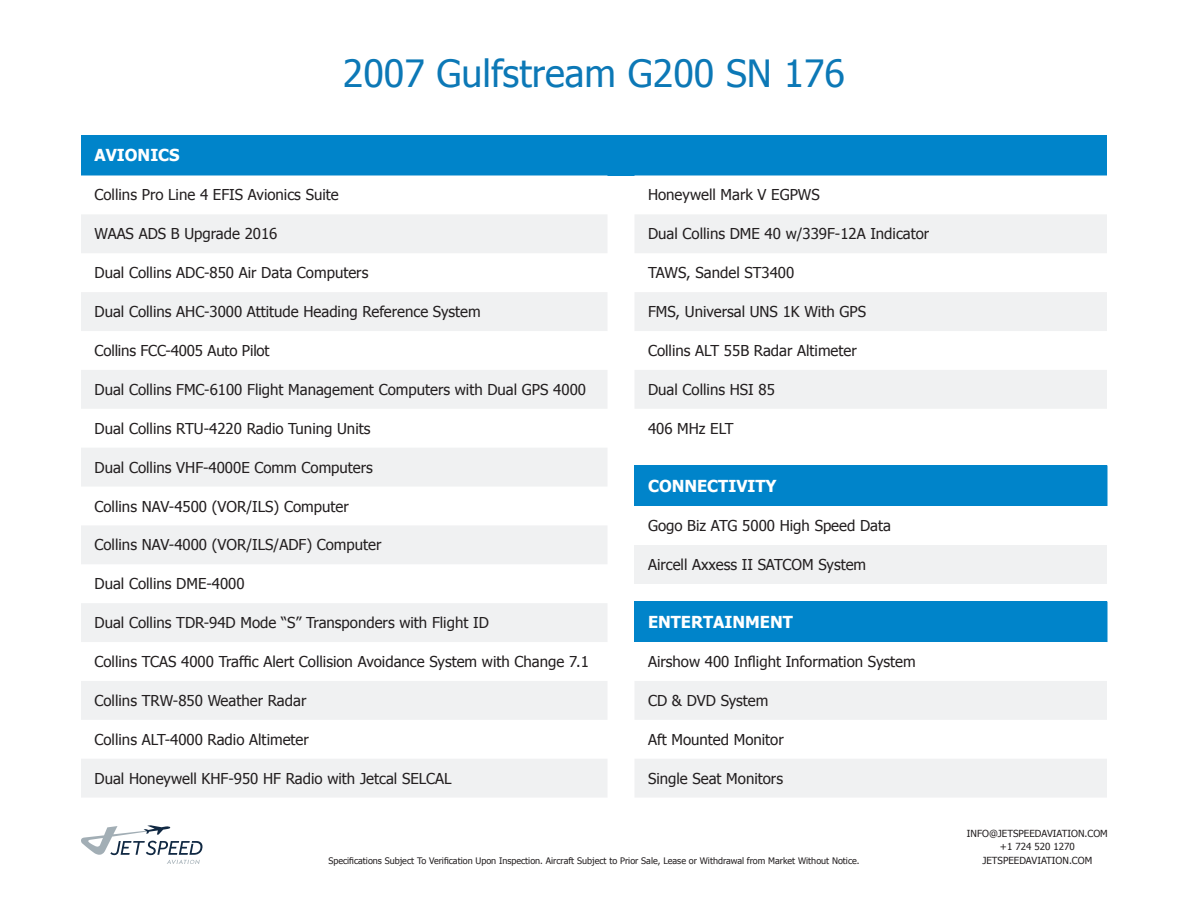
<style>
.page{position:relative;width:1188px;height:918px;background:#fff}
.page>*{position:absolute;margin:0;border:0;box-sizing:border-box;transform-origin:0 0}
.t1{font:37.5px "Tahoma";color:#0c78b6}
.t2{font:700 16.5px "Tahoma";color:#fff}
.t3{font:15px "Tahoma";color:#231f20}
.t4{font:9.75px/13.5px "Tahoma";color:#231f20;text-align:center}
.t5{font:9px "Tahoma";color:#231f20}
</style>
<div class="page">
<svg style="left:81px;top:825px;width:121px;height:39px"></svg>
<div style="left:81px;top:135px;width:1026px;height:41px;background:#0084ca"></div>
<svg style="left:81px;top:215px;width:526px;height:582px;fill:#f0f1f2"></svg>
<div style="left:634px;top:465px;width:473px;height:41px;background:#0084ca"></div>
<div style="left:634px;top:545px;width:473px;height:39px;background:#f0f1f2"></div>
<hr style="left:1107px;top:465px;width:1px;height:41px;background:#0084ca">
<div style="left:634px;top:602px;width:473px;height:40px;background:#0084ca"></div>
<svg style="left:635px;top:681px;width:472px;height:116px;fill:#f0f1f2"></svg>
<hr style="left:1107px;top:602px;width:1px;height:40px;background:#0084ca">
<svg style="left:635px;top:215px;width:472px;height:194px;fill:#f0f1f2"></svg>
<p class="t1" style="left:343px;top:48px;width:504px">2007 Gulfstream G200 SN 176</p>
<p class="t2" style="left:94px;top:144px;width:87px">AVIONICS</p>
<p class="t3" style="left:94px;top:185px;width:246px">Collins Pro Line 4 EFIS Avionics Suite</p>
<p class="t3" style="left:94px;top:224px;width:185px">WAAS ADS B Upgrade 2016</p>
<p class="t3" style="left:94px;top:263px;width:275px">Dual Collins ADC-850 Air Data Computers</p>
<p class="t3" style="left:94px;top:302px;width:388px">Dual Collins AHC-3000 Attitude Heading Reference System</p>
<p class="t3" style="left:94px;top:340px;width:177px">Collins FCC-4005 Auto Pilot</p>
<p class="t3" style="left:94px;top:379px;width:493px">Dual Collins FMC-6100 Flight Management Computers with Dual GPS 4000</p>
<p class="t3" style="left:94px;top:418px;width:277px">Dual Collins RTU-4220 Radio Tuning Units</p>
<p class="t3" style="left:94px;top:457px;width:280px">Dual Collins VHF-4000E Comm Computers</p>
<p class="t3" style="left:94px;top:496px;width:256px">Collins NAV-4500 (VOR/ILS) Computer</p>
<p class="t3" style="left:94px;top:535px;width:289px">Collins NAV-4000 (VOR/ILS/ADF) Computer</p>
<p class="t3" style="left:94px;top:574px;width:152px">Dual Collins DME-4000</p>
<p class="t3" style="left:94px;top:613px;width:396px">Dual Collins TDR-94D Mode “S” Transponders with Flight ID</p>
<p class="t3" style="left:94px;top:652px;width:496px">Collins TCAS 4000 Traffic Alert Collision Avoidance System with Change 7.1</p>
<p class="t3" style="left:94px;top:690px;width:213px">Collins TRW-850 Weather Radar</p>
<p class="t3" style="left:94px;top:729px;width:216px">Collins ALT-4000 Radio Altimeter</p>
<p class="t3" style="left:94px;top:768px;width:359px">Dual Honeywell KHF-950 HF Radio with Jetcal SELCAL</p>
<p class="t3" style="left:648px;top:185px;width:173px">Honeywell Mark V EGPWS</p>
<p class="t3" style="left:648px;top:224px;width:283px">Dual Collins DME 40 w/339F-12A Indicator</p>
<p class="t3" style="left:648px;top:263px;width:148px">TAWS, Sandel ST3400</p>
<p class="t3" style="left:648px;top:302px;width:220px">FMS, Universal UNS 1K With GPS</p>
<p class="t3" style="left:648px;top:340px;width:210px">Collins ALT 55B Radar Altimeter</p>
<p class="t3" style="left:648px;top:379px;width:128px">Dual Collins HSI 85</p>
<p class="t3" style="left:648px;top:418px;width:87px">406 MHz ELT</p>
<p class="t2" style="left:648px;top:474px;width:130px">CONNECTIVITY</p>
<p class="t3" style="left:648px;top:515px;width:245px">Gogo Biz ATG 5000 High Speed Data</p>
<p class="t3" style="left:648px;top:554px;width:220px">Aircell Axxess II SATCOM System</p>
<p class="t2" style="left:648px;top:610px;width:146px">ENTERTAINMENT</p>
<p class="t3" style="left:648px;top:652px;width:269px">Airshow 400 Inflight Information System</p>
<p class="t3" style="left:648px;top:690px;width:122px">CD &amp; DVD System</p>
<p class="t3" style="left:648px;top:729px;width:137px">Aft Mounted Monitor</p>
<p class="t3" style="left:648px;top:768px;width:137px">Single Seat Monitors</p>
<p class="t5" style="left:328px;top:854px;width:533px">Specifications Subject To Verification Upon Inspection. Aircraft Subject to Prior Sale, Lease or Withdrawal from Market Without Notice.</p>
<p class="t4" style="left:967px;top:826px;width:142px">INFO@JETSPEEDAVIATION.COM +1 724 520 1270<br>JETSPEEDAVIATION.COM</p>
</div>
